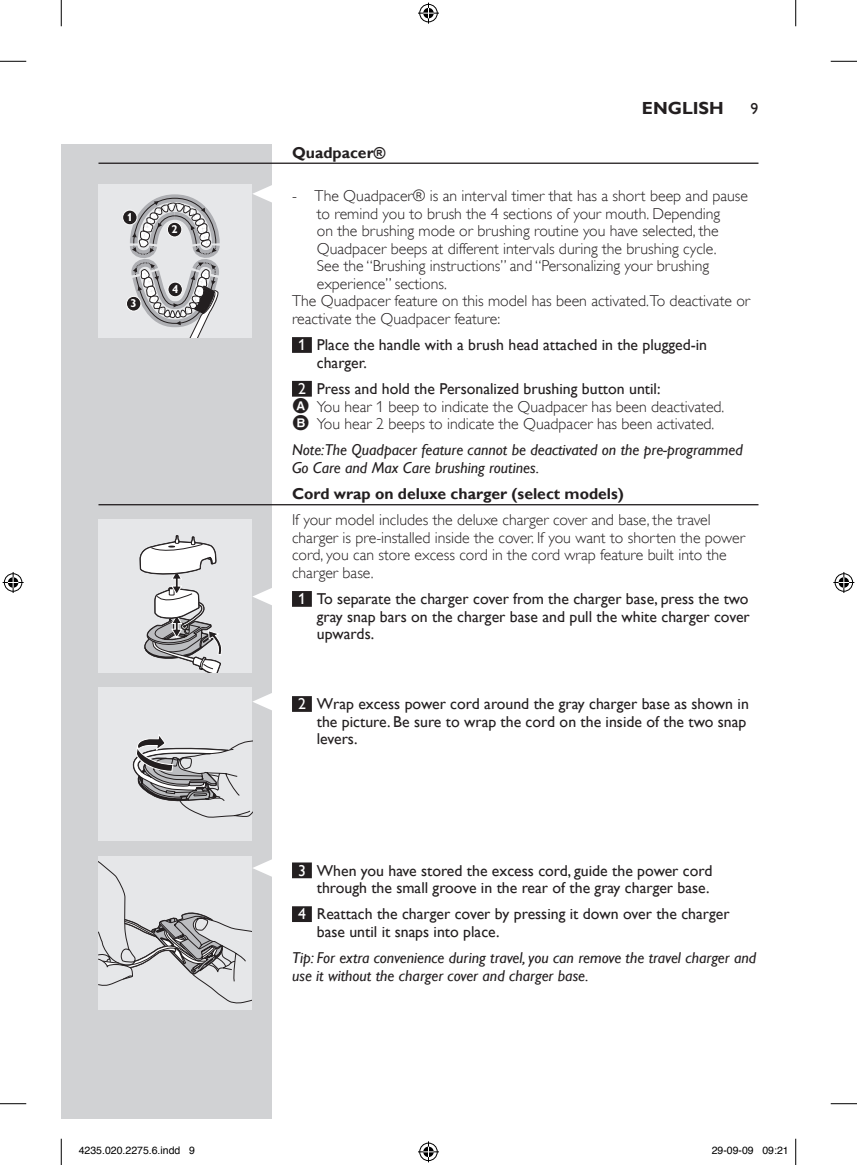
<style>
.page{position:relative;width:857px;height:1165px;background:#fff}
.page>*{position:absolute;margin:0;border:0;box-sizing:border-box;transform-origin:0 0}
.t1{font:700 17.5px "Gill Sans Alt One WGL";color:#231f20}
.t2{font:15.75px/17.5px "Gill Sans Alt One WGL Light";color:#231f20}
.t3{font:15.75px/17.5px "Gill Sans Alt One WGL";color:#231f20}
.t4{font:italic 15.75px/17.5px "Gill Sans Alt One WGL";color:#231f20}
.t5{font:700 15.75px "Gill Sans Alt One WGL";color:#231f20}
.t6{font:700 11.55px "Gill Alt One";color:#fff}
.t7{font:10.5px "Helvetica";color:#000}
.s1{color:#fff}
.s2{font-family:"Bolletjesfonta Plain";font-size:16.62px}
</style>
<div class="page">
<div style="left:61px;top:144px;width:211px;height:974px;background:#d1d2d4"></div>
<hr style="left:98px;top:162px;width:660px;height:2px;background:#231f20">
<div style="left:292px;top:337px;width:20px;height:16px;background:#231f20"></div>
<div style="left:292px;top:381px;width:20px;height:15px;background:#231f20"></div>
<hr style="left:98px;top:504px;width:660px;height:1px;background:#231f20">
<div style="left:292px;top:591px;width:20px;height:15px;background:#231f20"></div>
<div style="left:292px;top:696px;width:20px;height:15px;background:#231f20"></div>
<div style="left:292px;top:862px;width:20px;height:16px;background:#231f20"></div>
<div style="left:292px;top:906px;width:20px;height:15px;background:#231f20"></div>
<svg style="left:253px;top:185px;width:19px;height:18px"></svg>
<div style="left:98px;top:184px;width:154px;height:153px;background:#e6e7e9"></div>
<svg style="left:123px;top:210px;width:14px;height:15px"></svg>
<div style="left:122px;top:210px;width:15px;height:15px;border:1px solid #fff;border-radius:50%"></div>
<svg style="left:126px;top:194px;width:94px;height:143px"></svg>
<svg style="left:253px;top:588px;width:19px;height:17px"></svg>
<div style="left:98px;top:518px;width:154px;height:154px;background:#e6e7e9"></div>
<svg style="left:138px;top:518px;width:85px;height:154px"></svg>
<svg style="left:253px;top:693px;width:19px;height:17px"></svg>
<div style="left:98px;top:687px;width:154px;height:154px;background:#e6e7e9"></div>
<svg style="left:133px;top:734px;width:119px;height:84px"></svg>
<div style="left:98px;top:856px;width:154px;height:153px;background:#e6e7e9"></div>
<svg style="left:98px;top:859px;width:174px;height:144px"></svg>
<svg style="left:0;top:61px;width:26px;height:1px"></svg>
<svg style="left:830px;top:61px;width:27px;height:1px"></svg>
<svg style="left:0;top:1103px;width:26px;height:1px"></svg>
<svg style="left:830px;top:1103px;width:27px;height:1px"></svg>
<svg style="left:61px;top:0;width:1px;height:26px"></svg>
<svg style="left:61px;top:1138px;width:1px;height:26px"></svg>
<svg style="left:795px;top:0;width:1px;height:26px"></svg>
<svg style="left:795px;top:1138px;width:1px;height:26px"></svg>
<svg style="left:418px;top:3px;width:21px;height:21px"></svg>
<svg style="left:418px;top:1141px;width:21px;height:21px"></svg>
<svg style="left:3px;top:572px;width:21px;height:21px"></svg>
<svg style="left:833px;top:572px;width:21px;height:21px"></svg>
<p class="t6" style="left:127px;top:210px;width:8px">1</p>
<p class="t6" style="left:131px;top:296px;width:8px">3</p>
<p class="t6" style="left:171px;top:222px;width:8px">2</p>
<p class="t6" style="left:172px;top:282px;width:8px">4</p>
<p class="t1" style="left:642px;top:96px;width:83px">English</p>
<p class="t3" style="left:750px;top:100px;width:9px">9</p>
<p class="t5" style="left:292px;top:141px;width:95px">Quadpacer®</p>
<p class="t2" style="left:292px;top:187px;width:457px">- The Quadpacer® is an interval timer that has a short beep and pause</p>
<p class="t2" style="left:317px;top:205px;width:405px">to remind you to brush the 4 sections of your mouth. Depending</p>
<p class="t2" style="left:317px;top:222px;width:403px">on the brushing mode or brushing routine you have selected, the</p>
<p class="t2" style="left:317px;top:240px;width:401px">Quadpacer beeps at different intervals during the brushing cycle.</p>
<p class="t2" style="left:317px;top:257px;width:394px">See the “Brushing instructions” and “Personalizing your brushing</p>
<p class="t2" style="left:317px;top:275px;width:132px">experience” sections.</p>
<p class="t2" style="left:292px;top:292px;width:459px">The Quadpacer feature on this model has been activated.To deactivate or</p>
<p class="t2" style="left:292px;top:310px;width:210px">reactivate the Quadpacer feature:</p>
<p class="t3" style="left:317px;top:336px;width:392px;text-indent:-19px"><span class="s1">1</span> Place the handle with a brush head attached in the plugged-in charger.</p>
<p class="t3" style="left:298px;top:380px;width:364px"><span class="s1">2</span> Press and hold the Personalized brushing button until:</p>
<p class="t2" style="left:292px;top:397px;width:434px"><span class="s2">A</span> You hear 1 beep to indicate the Quadpacer has been deactivated.<br><span class="s2">B</span> You hear 2 beeps to indicate the Quadpacer has been activated.</p>
<p class="t4" style="left:292px;top:441px;width:452px">Note:The Quadpacer feature cannot be deactivated on the pre-programmed<br>Go Care and Max Care brushing routines.</p>
<p class="t5" style="left:292px;top:483px;width:333px">Cord wrap on deluxe charger (select models)</p>
<p class="t2" style="left:292px;top:511px;width:454px">If your model includes the deluxe charger cover and base, the travel charger is pre-installed inside the cover. If you want to shorten the power cord, you can store excess cord in the cord wrap feature built into the charger base.</p>
<p class="t3" style="left:317px;top:590px;width:434px;text-align:justify;text-indent:-19px"><span class="s1">1</span> To separate the charger cover from the charger base, press the two gray snap bars on the charger base and pull the white charger cover upwards.</p>
<p class="t3" style="left:317px;top:695px;width:433px;text-indent:-19px"><span class="s1">2</span> Wrap excess power cord around the gray charger base as shown in the picture. Be sure to wrap the cord on the inside of the two snap levers.</p>
<p class="t3" style="left:298px;top:861px;width:416px;text-align:right"><span class="s1">3</span> When you have stored the excess cord, guide the power cord through the small groove in the rear of the gray charger base.</p>
<p class="t3" style="left:317px;top:905px;width:414px;text-indent:-19px"><span class="s1">4</span> Reattach the charger cover by pressing it down over the charger base until it snaps into place.</p>
<p class="t4" style="left:292px;top:948px;width:466px">Tip: For extra convenience during travel, you can remove the travel charger and use it without the charger cover and charger base.</p>
<p class="t7" style="left:79px;top:1142px;width:118px">4235.020.2275.6.indd 9</p>
<p class="t7" style="left:711px;top:1142px;width:79px">29-09-09 09:21</p>
</div>
